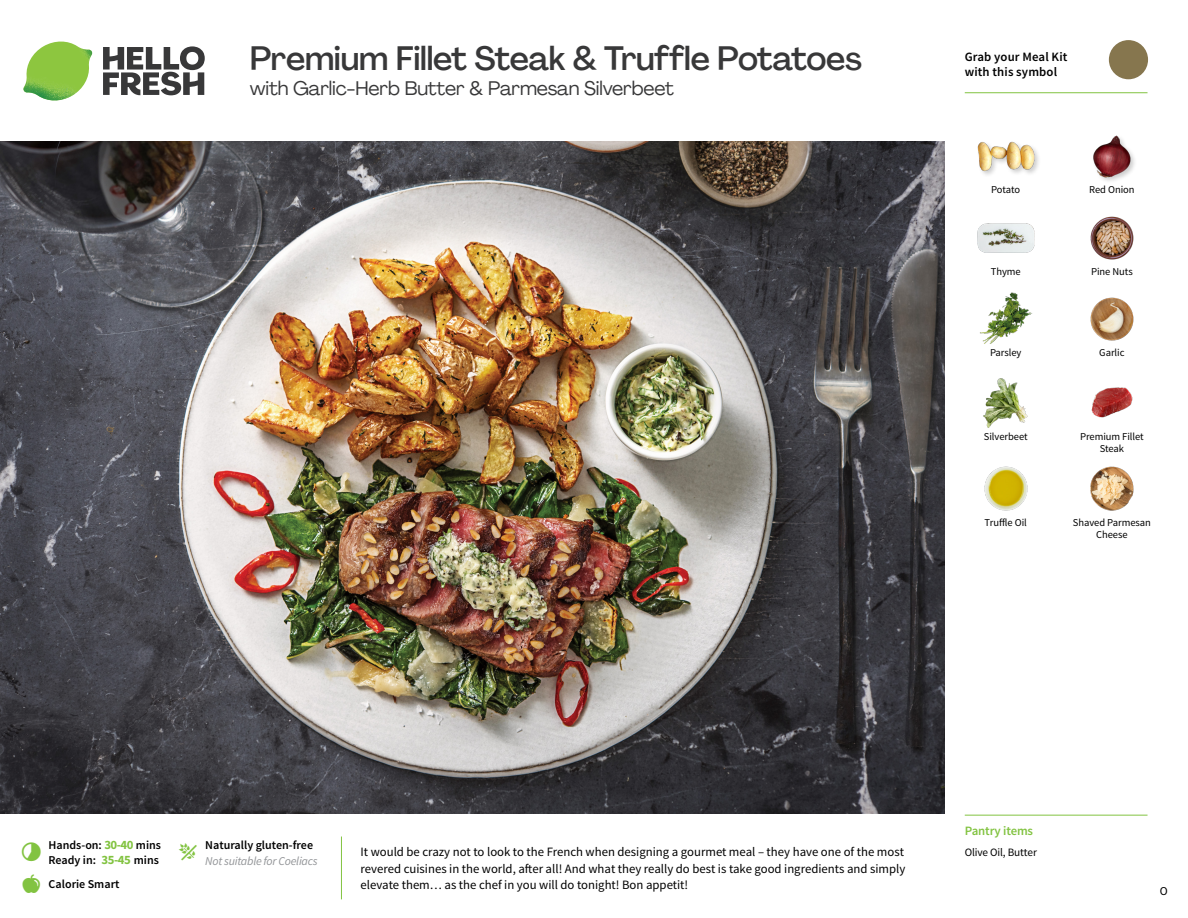
<style>
.page{position:relative;width:1188px;height:918px;background:#fff}
.page>*{position:absolute;margin:0;border:0;box-sizing:border-box;transform-origin:0 0}
.t1{font:500 33px "Agrandir";letter-spacing:-.01em;color:#383839}
.t2{font:19.5px "Agrandir";letter-spacing:-.01em;color:#383839}
.t3{font:12.75px/16.5px "Source Sans Pro";color:#000;text-align:justify}
.t4{font:600 12.75px/15px "Source Sans Pro";letter-spacing:.01em;color:#000}
.t5{font:600 12.75px "Source Sans Pro";letter-spacing:-.01em;color:#82c341}
.t6{font:600 12px/15px "Source Sans Pro";color:#000}
.t7{font:italic 12px "Source Sans Pro";letter-spacing:-.02em;color:#939598}
.t8{font:12px "Source Sans Pro";color:#000}
.t9{font:11.25px "Source Sans Pro";letter-spacing:-.01em;color:#000}
.t10{font:10.5px/12px "Source Sans Pro";letter-spacing:-.005em;color:#000;text-align:center}
.s1{font-weight:700;font-size:12.75px;color:#82c341}
</style>
<div class="page">
<svg style="left:103px;top:46px;width:102px;height:49px"></svg>
<img style="left:23px;top:42px;width:69px;height:59px">
<img style="left:0;top:142px;width:945px;height:672px">
<img style="left:1090px;top:297px;width:44px;height:44px">
<img style="left:1091px;top:387px;width:42px;height:31px">
<img style="left:983px;top:378px;width:45px;height:50px">
<img style="left:984px;top:466px;width:44px;height:45px">
<img style="left:980px;top:292px;width:53px;height:52px">
<img style="left:977px;top:223px;width:57px;height:30px">
<img style="left:1090px;top:216px;width:44px;height:44px">
<div style="left:976px;top:141px;width:65px;height:37px;background:#000;opacity:.2"></div>
<img style="left:977px;top:141px;width:57px;height:37px">
<img style="left:1093px;top:135px;width:42px;height:46px">
<img style="left:1090px;top:466px;width:44px;height:45px">
<hr style="left:965px;top:815px;width:183px;height:1px;background:#82c341">
<svg style="left:1091px;top:40px;width:57px;height:54px"></svg>
<hr style="left:965px;top:92px;width:183px;height:1px;background:#82c341">
<h1 class="t1" style="left:250px;top:38px;width:614px">Premium Fillet Steak &amp; Truffle Potatoes</h1>
<h2 class="t2" style="left:250px;top:76px;width:425px">with Garlic-Herb Butter &amp; Parmesan Silverbeet</h2>
<p class="t4" style="left:965px;top:50px;width:104px">Grab your Meal Kit with this symbol</p>
<p class="t10" style="left:991px;top:183px;width:31px">Potato</p>
<p class="t10" style="left:1089px;top:183px;width:47px">Red Onion</p>
<p class="t10" style="left:991px;top:265px;width:31px">Thyme</p>
<p class="t10" style="left:1091px;top:265px;width:43px">Pine Nuts</p>
<p class="t10" style="left:990px;top:346px;width:33px">Parsley</p>
<p class="t10" style="left:1099px;top:346px;width:27px">Garlic</p>
<p class="t10" style="left:984px;top:431px;width:45px">Silverbeet</p>
<p class="t10" style="left:985px;top:517px;width:44px">Truffle Oil</p>
<p class="t10" style="left:1080px;top:431px;width:65px">Premium Fillet<br>Steak</p>
<p class="t10" style="left:1073px;top:517px;width:79px">Shaved Parmesan<br>Cheese</p>
<p class="t6" style="left:48px;top:838px;width:114px">Hands-on: <span class="s1">30-40</span> mins<br>Ready in: <span class="s1">35-45</span> mins</p>
<p class="t6" style="left:49px;top:877px;width:72px">Calorie Smart</p>
<p class="t6" style="left:205px;top:838px;width:109px">Naturally gluten-free</p>
<p class="t7" style="left:205px;top:853px;width:114px">Not suitable for Coeliacs</p>
<p class="t3" style="left:361px;top:844px;width:546px">It would be crazy not to look to the French when designing a gourmet meal – they have one of the most revered cuisines in the world, after all! And what they really do best is take good ingredients and simply elevate them… as the chef in you will do tonight! Bon appetit!</p>
<p class="t5" style="left:965px;top:822px;width:70px">Pantry items</p>
<p class="t9" style="left:965px;top:845px;width:74px">Olive Oil, Butter</p>
<p class="t8" style="left:1160px;top:884px;width:9px">O</p>
</div>
